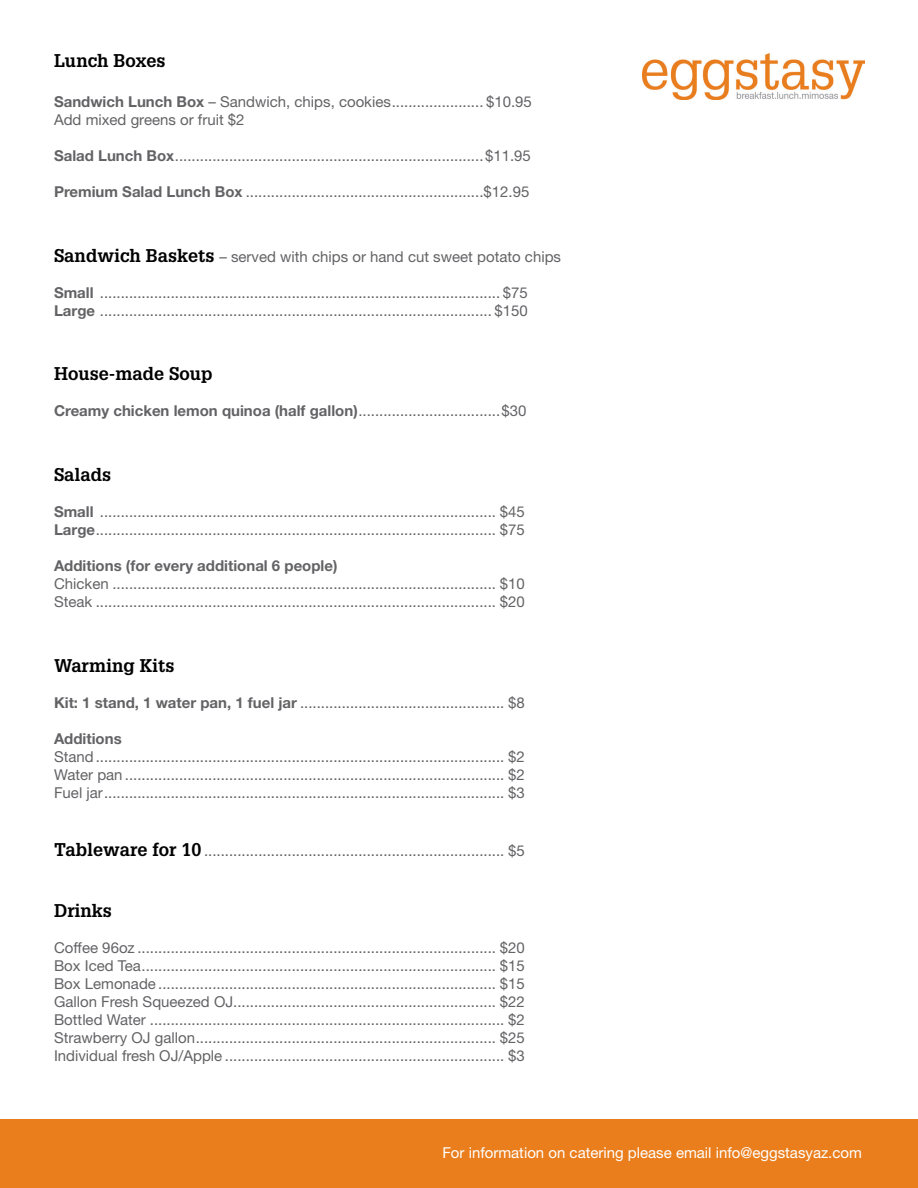
<style>
.page{position:relative;width:918px;height:1188px;background:#fff}
.page>*{position:absolute;margin:0;border:0;box-sizing:border-box;transform-origin:0 0}
.t1{font:700 18px "Glypha";color:#000}
.t2{font:15px/18px "Helvetica Neue";color:#636366}
.t3{font:15px "Helvetica Neue";color:#fff}
.t4{font:700 15px "Helvetica Neue";color:#636366}
.s1{font-weight:700}
.s2{font-family:"Glypha";font-weight:700;font-size:18px;color:#000}
</style>
<div class="page">
<img style="left:643px;top:54px;width:221px;height:45px">
<div style="left:0;top:1119px;width:918px;height:69px;background:#ea7e1d"></div>
<p class="t1" style="left:54px;top:49px;width:113px">Lunch Boxes</p>
<p class="t2" style="left:54px;top:92px;width:479px"><span class="s1">Sandwich Lunch Box</span> – Sandwich, chips, cookies...................... $10.95</p>
<p class="t2" style="left:54px;top:110px;width:192px">Add mixed greens or fruit $2</p>
<p class="t2" style="left:54px;top:146px;width:478px"><span class="s1">Salad Lunch Box</span>..........................................................................$11.95</p>
<p class="t2" style="left:54px;top:182px;width:477px"><span class="s1">Premium Salad Lunch Box</span> .........................................................$12.95</p>
<p class="t2" style="left:54px;top:247px;width:509px"><span class="s2">Sandwich Baskets</span> – served with chips or hand cut sweet potato chips</p>
<p class="t2" style="left:54px;top:283px;width:475px"><span class="s1">Small</span> ................................................................................................ $75<br><span class="s1">Large</span> .............................................................................................. $150</p>
<p class="t1" style="left:54px;top:363px;width:160px">House-made Soup</p>
<p class="t2" style="left:54px;top:402px;width:474px"><span class="s1">Creamy chicken lemon quinoa (half gallon)</span>..................................$30</p>
<p class="t1" style="left:54px;top:463px;width:59px">Salads</p>
<p class="t2" style="left:54px;top:503px;width:472px"><span class="s1">Small</span> ............................................................................................... $45</p>
<p class="t2" style="left:54px;top:521px;width:472px"><span class="s1">Large</span>................................................................................................ $75</p>
<p class="t4" style="left:54px;top:556px;width:285px">Additions (for every additional 6 people)</p>
<p class="t2" style="left:54px;top:575px;width:472px">Chicken ............................................................................................ $10</p>
<p class="t2" style="left:54px;top:593px;width:472px">Steak ................................................................................................ $20</p>
<p class="t1" style="left:54px;top:654px;width:122px">Warming Kits</p>
<p class="t2" style="left:54px;top:693px;width:472px"><span class="s1">Kit: 1 stand, 1 water pan, 1 fuel jar</span> ................................................. $8</p>
<p class="t4" style="left:54px;top:729px;width:69px">Additions</p>
<p class="t2" style="left:54px;top:747px;width:472px">Stand.................................................................................................. $2</p>
<p class="t2" style="left:54px;top:765px;width:472px">Water pan ........................................................................................... $2</p>
<p class="t2" style="left:54px;top:783px;width:472px">Fuel jar................................................................................................ $3</p>
<p class="t2" style="left:54px;top:841px;width:472px"><span class="s2">Tableware for 10</span> ........................................................................ $5</p>
<p class="t1" style="left:54px;top:899px;width:59px">Drinks</p>
<p class="t2" style="left:54px;top:938px;width:472px">Coffee 96oz ...................................................................................... $20</p>
<p class="t2" style="left:54px;top:956px;width:472px">Box Iced Tea..................................................................................... $15</p>
<p class="t2" style="left:54px;top:974px;width:472px">Box Lemonade ................................................................................. $15</p>
<p class="t2" style="left:54px;top:992px;width:472px">Gallon Fresh Squeezed OJ............................................................... $22</p>
<p class="t2" style="left:54px;top:1010px;width:472px">Bottled Water ..................................................................................... $2</p>
<p class="t2" style="left:54px;top:1028px;width:472px">Strawberry OJ gallon........................................................................ $25</p>
<p class="t2" style="left:54px;top:1046px;width:472px">Individual fresh OJ/Apple ................................................................... $3</p>
<p class="t3" style="left:442px;top:1144px;width:421px">For information on catering please email info@eggstasyaz.com</p>
</div>
